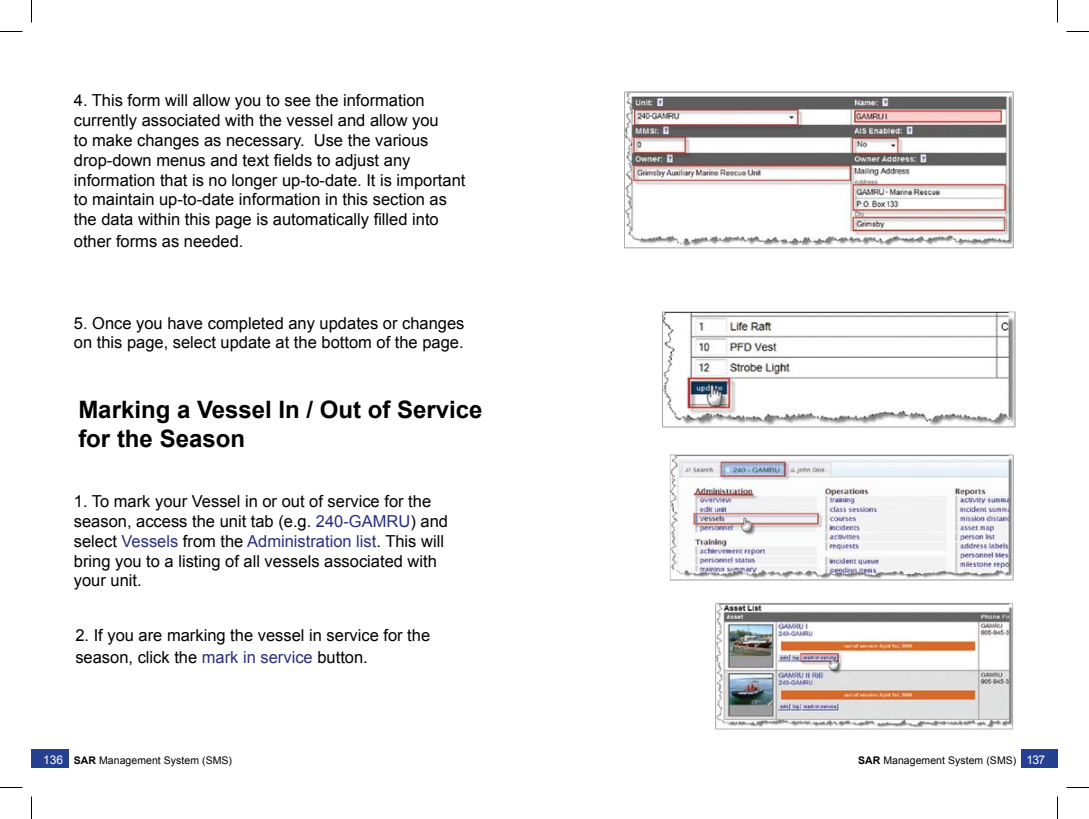
<style>
.page{position:relative;width:1089px;height:819px;background:#fff}
.page>*{position:absolute;margin:0;border:0;box-sizing:border-box;transform-origin:0 0}
.t1{font:700 24px/28.8px "Arial";color:#000}
.t2{font:16.5px/19.8px "Arial";color:#000}
.t3{font:10.5px "Arial";letter-spacing:.005em;color:#000}
.s1{color:#2c2f7c}
.s2{font-size:12px;color:#fff}
.s3{font-weight:700}
</style>
<div class="page">
<div style="left:32px;top:749px;width:37px;height:19px;background:#25408f"></div>
<div style="left:1021px;top:749px;width:37px;height:19px;background:#25408f"></div>
<img style="left:624px;top:91px;width:392px;height:639px">
<svg style="left:0;top:31px;width:22px;height:1px"></svg>
<svg style="left:1066px;top:31px;width:23px;height:1px"></svg>
<svg style="left:0;top:787px;width:22px;height:1px"></svg>
<svg style="left:1066px;top:787px;width:23px;height:1px"></svg>
<svg style="left:31px;top:0;width:1px;height:22px"></svg>
<svg style="left:31px;top:796px;width:1px;height:23px"></svg>
<svg style="left:1057px;top:0;width:1px;height:22px"></svg>
<svg style="left:1057px;top:796px;width:1px;height:23px"></svg>
<p class="t2" style="left:74px;top:91px;width:393px">4. This form will allow you to see the information currently associated with the vessel and allow you<br>to make changes as necessary. Use the various drop-down menus and text fields to adjust any information that is no longer up-to-date. It is important to maintain up-to-date information in this section as the data within this page is automatically filled into</p>
<p class="t2" style="left:74px;top:231px;width:171px">other forms as needed.</p>
<p class="t2" style="left:74px;top:313px;width:392px">5. Once you have completed any updates or changes on this page, select update at the bottom of the page.</p>
<h1 class="t1" style="left:78px;top:396px;width:406px">Marking a Vessel In / Out of Service for the Season</h1>
<p class="t2" style="left:74px;top:491px;width:376px">1. To mark your Vessel in or out of service for the season, access the unit tab (e.g. <span class="s1">240-GAMRU</span>) and select <span class="s1">Vessels</span> from the <span class="s1">Administration list</span>. This will bring you to a listing of all vessels associated with your unit.</p>
<p class="t2" style="left:75px;top:624px;width:356px;line-height:21.6px">2. If you are marking the vessel in service for the season, click the <span class="s1">mark in service</span> button.</p>
<p class="t3" style="left:43px;top:754px;width:190px"><span class="s2">136</span> <span class="s3">SAR</span> Management System (SMS)</p>
<p class="t3" style="left:858px;top:754px;width:189px"><span class="s3">SAR</span> Management System (SMS) <span class="s2">137</span></p>
</div>
